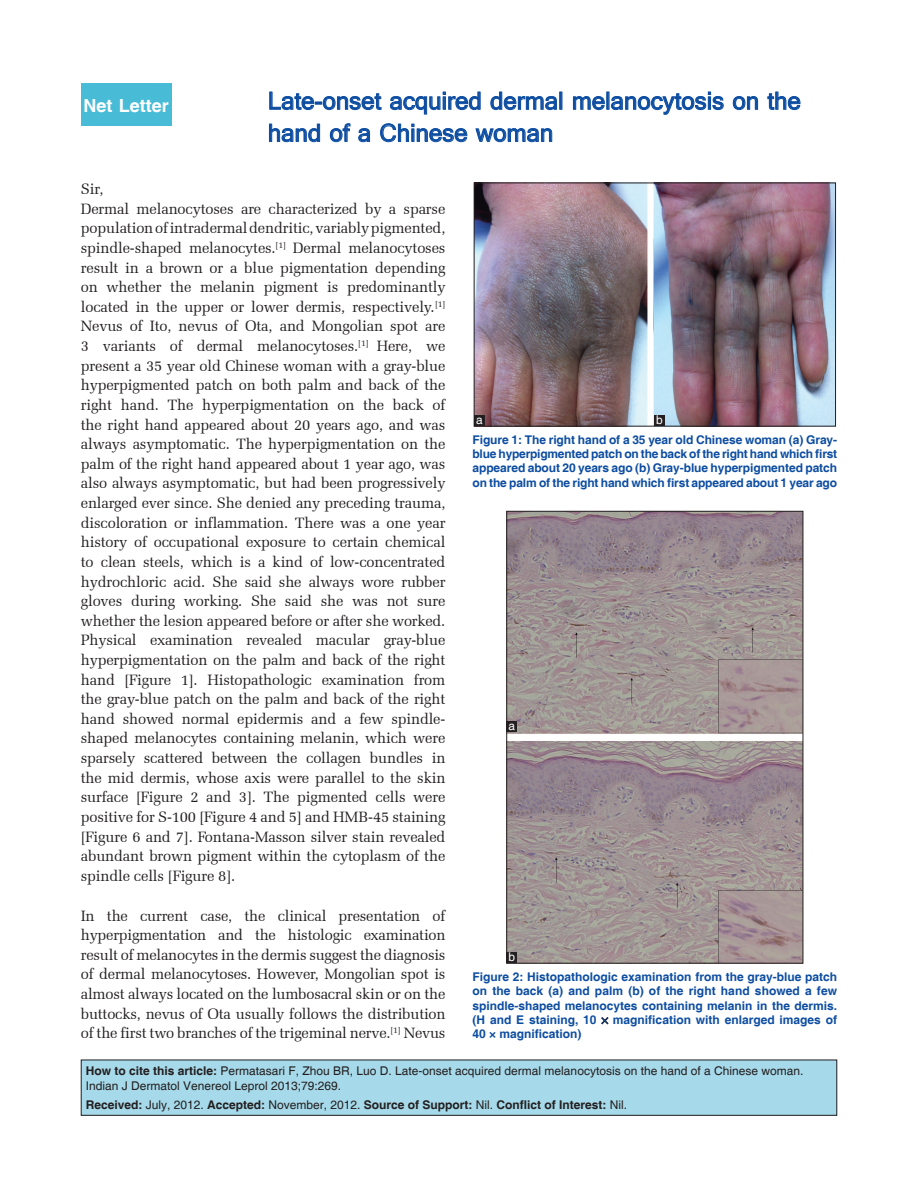
<style>
.page{position:relative;width:918px;height:1188px;background:#fff}
.page>*{position:absolute;margin:0;border:0;box-sizing:border-box;transform-origin:0 0}
.AT{font:24px/32.1px "Microsoft Sans Serif";color:#0d4da1}
.AH{font:700 18px "Helvetica";color:#fff}
.TX{font:15px/19.6px "Zapf Elliptical 711 BT";letter-spacing:-.015em;color:#231f20;text-align:justify}
.TXFL{font:15px "Zapf Elliptical 711 BT";color:#231f20}
.FGC{font:700 12px/14.4px "Helvetica";color:#0d4da1;text-align:justify}
.HTC{font:12px/14.4px "Helvetica";color:#231f20}
.HTC-2{font:700 12px "Helvetica";color:#231f20}
.FGC-2{font:12px "Helvetica";color:#fff}
.s1{font-weight:700}
.s2{font-weight:400}
</style>
<div class="page">
<img style="left:476px;top:185px;width:358px;height:239px">
<div style="left:474px;top:183px;width:362px;height:243px;border:1px solid #231f20"></div>
<div style="left:474px;top:415px;width:11px;height:11px;background:#231f20"></div>
<div style="left:654px;top:415px;width:11px;height:11px;background:#231f20"></div>
<div style="left:81px;top:83px;width:91px;height:43px;background:#48bcd7"></div>
<svg style="left:269px;top:91px;width:113px;height:19px"></svg>
<svg style="left:390px;top:91px;width:91px;height:24px"></svg>
<svg style="left:490px;top:91px;width:67px;height:19px"></svg>
<div style="left:559px;top:92px;width:3px;height:18px;border:1px solid #0d4da1"></div>
<svg style="left:573px;top:96px;width:32px;height:14px"></svg>
<svg style="left:611px;top:92px;width:113px;height:23px"></svg>
<svg style="left:733px;top:96px;width:25px;height:14px"></svg>
<svg style="left:767px;top:91px;width:34px;height:19px"></svg>
<svg style="left:269px;top:123px;width:51px;height:19px"></svg>
<svg style="left:330px;top:123px;width:21px;height:19px"></svg>
<svg style="left:358px;top:128px;width:12px;height:14px"></svg>
<svg style="left:380px;top:123px;width:88px;height:19px"></svg>
<svg style="left:475px;top:128px;width:78px;height:14px"></svg>
<img style="left:509px;top:513px;width:292px;height:448px">
<div style="left:507px;top:511px;width:296px;height:452px;border:1px solid #231f20"></div>
<div style="left:507px;top:722px;width:10px;height:10px;background:#231f20"></div>
<div style="left:507px;top:952px;width:10px;height:11px;background:#231f20"></div>
<div style="left:81px;top:1060px;width:756px;height:55px;background:#a6d9e9"></div>
<div style="left:81px;top:1060px;width:756px;height:56px;border:1px solid #231f20"></div>
<svg style="left:601px;top:1017px;width:8px;height:7px"></svg>
<p class="AH" style="left:83px;top:94px;width:87px">Net Letter</p>
<p class="AT" style="left:268px;top:85px;width:534px">Late-onset acquired dermal melanocytosis on the hand of a Chinese woman</p>
<p class="TXFL" style="left:81px;top:180px;width:24px">Sir,</p>
<p class="TX" style="left:81px;top:199px;width:366px">Dermal melanocytoses are characterized by a sparse population of intradermal dendritic, variably pigmented, spindle-shaped melanocytes.<sup>[1]</sup> Dermal melanocytoses result in a brown or a blue pigmentation depending on whether the melanin pigment is predominantly located in the upper or lower dermis, respectively.<sup>[1] </sup>Nevus of Ito, nevus of Ota, and Mongolian spot are 3 variants of dermal melanocytoses.<sup>[1]</sup> Here, we present a 35 year old Chinese woman with a gray-blue hyperpigmented patch on both palm and back of the right hand. The hyperpigmentation on the back of the right hand appeared about 20 years ago, and was always asymptomatic. The hyperpigmentation on the palm of the right hand appeared about 1 year ago, was also always asymptomatic, but had been progressively enlarged ever since. She denied any preceding trauma, discoloration or inflammation. There was a one year history of occupational exposure to certain chemical to clean steels, which is a kind of low-concentrated hydrochloric acid. She said she always wore rubber gloves during working. She said she was not sure whether the lesion appeared before or after she worked.<br>Physical examination revealed macular gray-blue hyperpigmentation on the palm and back of the right hand [Figure 1]. Histopathologic examination from the gray-blue patch on the palm and back of the right hand showed normal epidermis and a few spindle&shy;shaped melanocytes containing melanin, which were sparsely scattered between the collagen bundles in the mid dermis, whose axis were parallel to the skin surface [Figure 2 and 3]. The pigmented cells were positive for S-100 [Figure 4 and 5] and HMB-45 staining [Figure 6 and 7]. Fontana-Masson silver stain revealed abundant brown pigment within the cytoplasm of the spindle cells [Figure 8].</p>
<p class="TX" style="left:81px;top:906px;width:366px">In the current case, the clinical presentation of hyperpigmentation and the histologic examination result of melanocytes in the dermis suggest the diagnosis of dermal melanocytoses. However, Mongolian spot is almost always located on the lumbosacral skin or on the buttocks, nevus of Ota usually follows the distribution of the first two branches of the trigeminal nerve.<sup>[1]</sup> Nevus</p>
<p class="FGC-2" style="left:476px;top:413px;width:8px">a</p>
<p class="FGC-2" style="left:656px;top:413px;width:8px">b</p>
<p class="FGC" style="left:473px;top:433px;width:366px">Figure 1: The right hand of a 35 year old Chinese woman (a) Gray&shy;blue hyperpigmented patch on the back of the right hand which first appeared about 20 years ago (b) Gray-blue hyperpigmented patch on the palm of the right hand which first appeared about 1 year ago</p>
<p class="FGC-2" style="left:508px;top:719px;width:8px">a</p>
<p class="FGC-2" style="left:508px;top:950px;width:8px">b</p>
<p class="FGC" style="left:472px;top:970px;width:366px">Figure 2: Histopathologic examination from the gray-blue patch on the back (a) and palm (b) of the right hand showed a few spindle-shaped melanocytes containing melanin in the dermis. (H and E staining, 10</p>
<p class="FGC" style="left:613px;top:1013px;width:226px">magnification with enlarged images of</p>
<p class="FGC" style="left:472px;top:1028px;width:111px">40 × magnification)</p>
<p class="HTC" style="left:86px;top:1064px;width:719px"><span class="s1">How to cite this article:</span> Permatasari F, Zhou BR, Luo D. Late-onset acquired dermal melanocytosis on the hand of a Chinese woman.<br>Indian J Dermatol Venereol Leprol 2013;79:269.</p>
<p class="HTC-2" style="left:86px;top:1097px;width:543px">Received: <span class="s2">July, 2012.</span> Accepted: <span class="s2">November, 2012.</span> Source of Support: <span class="s2">Nil.</span> Conflict of Interest: <span class="s2">Nil.</span></p>
</div>
